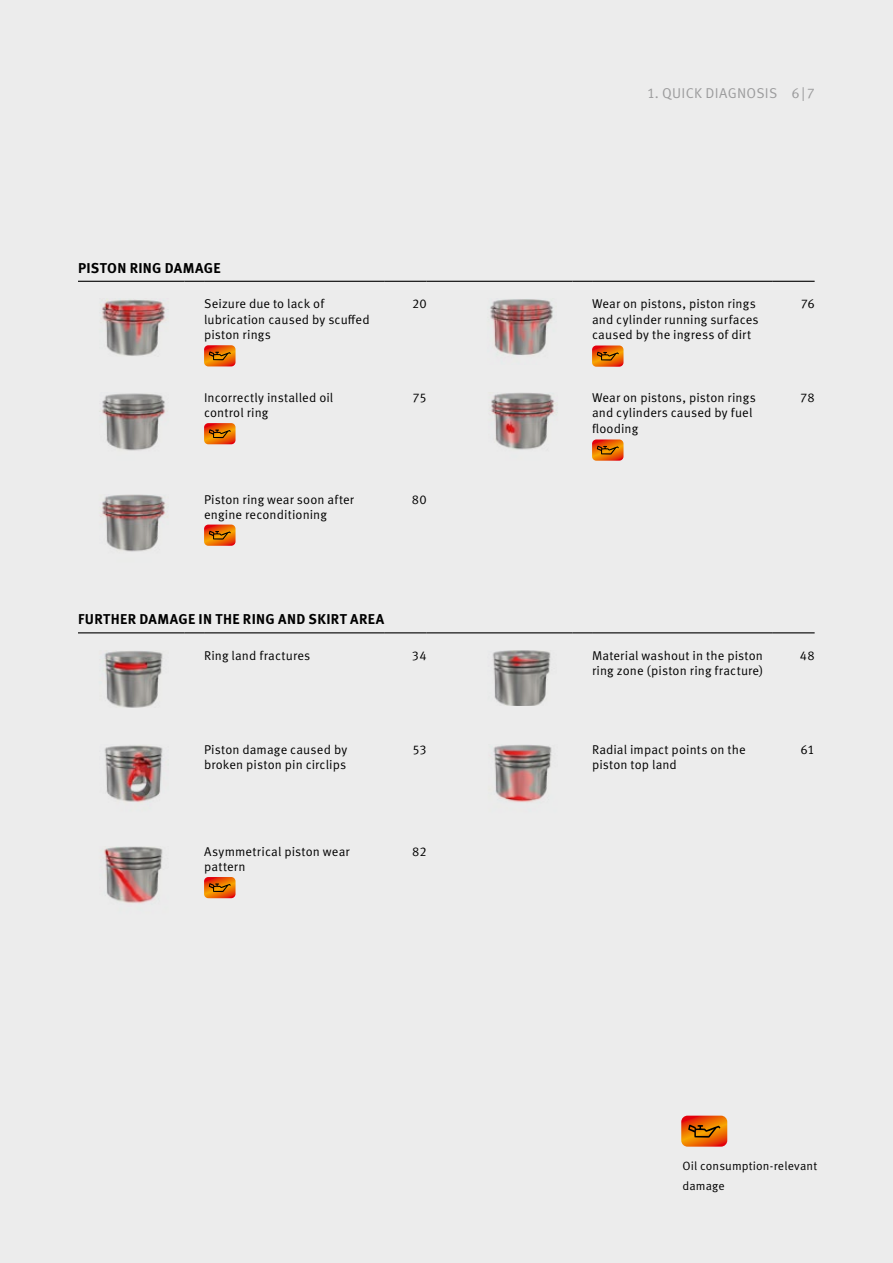
<style>
.page{position:relative;width:893px;height:1263px;background:#ececec}
.page>*{position:absolute;margin:0;border:0;box-sizing:border-box;transform-origin:0 0}
.t1{font:700 14.25px "Meta Pro";letter-spacing:.02em;color:#000}
.t2{font:14.25px "Meta Pro";letter-spacing:.02em;color:#9c9c9d}
.t3{font:12.75px/15.3px "Meta Pro";letter-spacing:.01em;color:#000}
.t4{font:12px/19.5px "Meta Pro";letter-spacing:.01em;color:#000}
</style>
<div class="page">
<hr style="left:78px;top:281px;width:107px;height:1px;background:#000">
<svg style="left:185px;top:281px;width:19px;height:1px"></svg>
<hr style="left:204px;top:281px;width:181px;height:1px;background:#000">
<hr style="left:385px;top:281px;width:42px;height:1px;background:#000">
<hr style="left:427px;top:281px;width:39px;height:1px;background:#000">
<hr style="left:466px;top:281px;width:107px;height:1px;background:#000">
<svg style="left:573px;top:281px;width:19px;height:1px"></svg>
<hr style="left:592px;top:281px;width:181px;height:1px;background:#000">
<hr style="left:773px;top:281px;width:42px;height:1px;background:#000">
<img style="left:102px;top:299px;width:63px;height:57px">
<svg style="left:204px;top:345px;width:32px;height:21px"></svg>
<img style="left:490px;top:299px;width:63px;height:56px">
<svg style="left:592px;top:345px;width:31px;height:22px"></svg>
<img style="left:102px;top:393px;width:63px;height:58px">
<svg style="left:204px;top:423px;width:32px;height:21px"></svg>
<img style="left:490px;top:392px;width:66px;height:58px">
<svg style="left:592px;top:439px;width:31px;height:22px"></svg>
<img style="left:102px;top:494px;width:66px;height:58px">
<svg style="left:204px;top:525px;width:32px;height:21px"></svg>
<hr style="left:78px;top:632px;width:107px;height:1px;background:#000">
<svg style="left:185px;top:632px;width:19px;height:1px"></svg>
<hr style="left:204px;top:632px;width:181px;height:1px;background:#000">
<hr style="left:385px;top:632px;width:42px;height:1px;background:#000">
<hr style="left:427px;top:632px;width:39px;height:1px;background:#000">
<hr style="left:466px;top:632px;width:107px;height:1px;background:#000">
<svg style="left:573px;top:632px;width:19px;height:1px"></svg>
<hr style="left:592px;top:632px;width:181px;height:1px;background:#000">
<hr style="left:773px;top:632px;width:42px;height:1px;background:#000">
<img style="left:104px;top:651px;width:59px;height:57px">
<img style="left:492px;top:650px;width:59px;height:56px">
<img style="left:104px;top:745px;width:59px;height:57px">
<img style="left:493px;top:744px;width:59px;height:58px">
<img style="left:104px;top:846px;width:59px;height:57px">
<svg style="left:204px;top:877px;width:32px;height:21px"></svg>
<svg style="left:681px;top:1116px;width:46px;height:30px"></svg>
<p class="t2" style="left:647px;top:84px;width:132px">1. QUICK DIAGNOSIS</p>
<p class="t2" style="left:791px;top:84px;width:25px">6|7</p>
<p class="t1" style="left:78px;top:259px;width:144px">PISTON RING DAMAGE</p>
<p class="t3" style="left:204px;top:297px;width:167px">Seizure due to lack of lubrication caused by scuffed piston rings</p>
<p class="t3" style="left:412px;top:297px;width:16px">20</p>
<p class="t3" style="left:592px;top:297px;width:168px">Wear on pistons, piston rings and cylinder running surfaces caused by the ingress of dirt</p>
<p class="t3" style="left:801px;top:297px;width:15px">76</p>
<p class="t3" style="left:204px;top:390px;width:131px">Incorrectly installed oil control ring</p>
<p class="t3" style="left:412px;top:390px;width:16px">75</p>
<p class="t3" style="left:592px;top:390px;width:165px">Wear on pistons, piston rings and cylinders caused by fuel flooding</p>
<p class="t3" style="left:800px;top:390px;width:16px">78</p>
<p class="t3" style="left:204px;top:492px;width:152px">Piston ring wear soon after engine reconditioning</p>
<p class="t3" style="left:412px;top:492px;width:16px">80</p>
<p class="t1" style="left:78px;top:610px;width:308px">FURTHER DAMAGE IN THE RING AND SKIRT AREA</p>
<p class="t3" style="left:204px;top:648px;width:108px">Ring land fractures</p>
<p class="t3" style="left:412px;top:648px;width:16px">34</p>
<p class="t3" style="left:592px;top:648px;width:173px">Material washout in the piston ring zone (piston ring fracture)</p>
<p class="t3" style="left:800px;top:648px;width:16px">48</p>
<p class="t3" style="left:204px;top:742px;width:145px">Piston damage caused by broken piston pin circlips</p>
<p class="t3" style="left:412px;top:742px;width:16px">53</p>
<p class="t3" style="left:592px;top:742px;width:155px">Radial impact points on the piston top land</p>
<p class="t3" style="left:800px;top:742px;width:16px">61</p>
<p class="t3" style="left:204px;top:844px;width:147px">Asymmetrical piston wear pattern</p>
<p class="t3" style="left:412px;top:844px;width:16px">82</p>
<p class="t4" style="left:682px;top:1156px;width:136px">Oil consumption-relevant damage</p>
</div>
